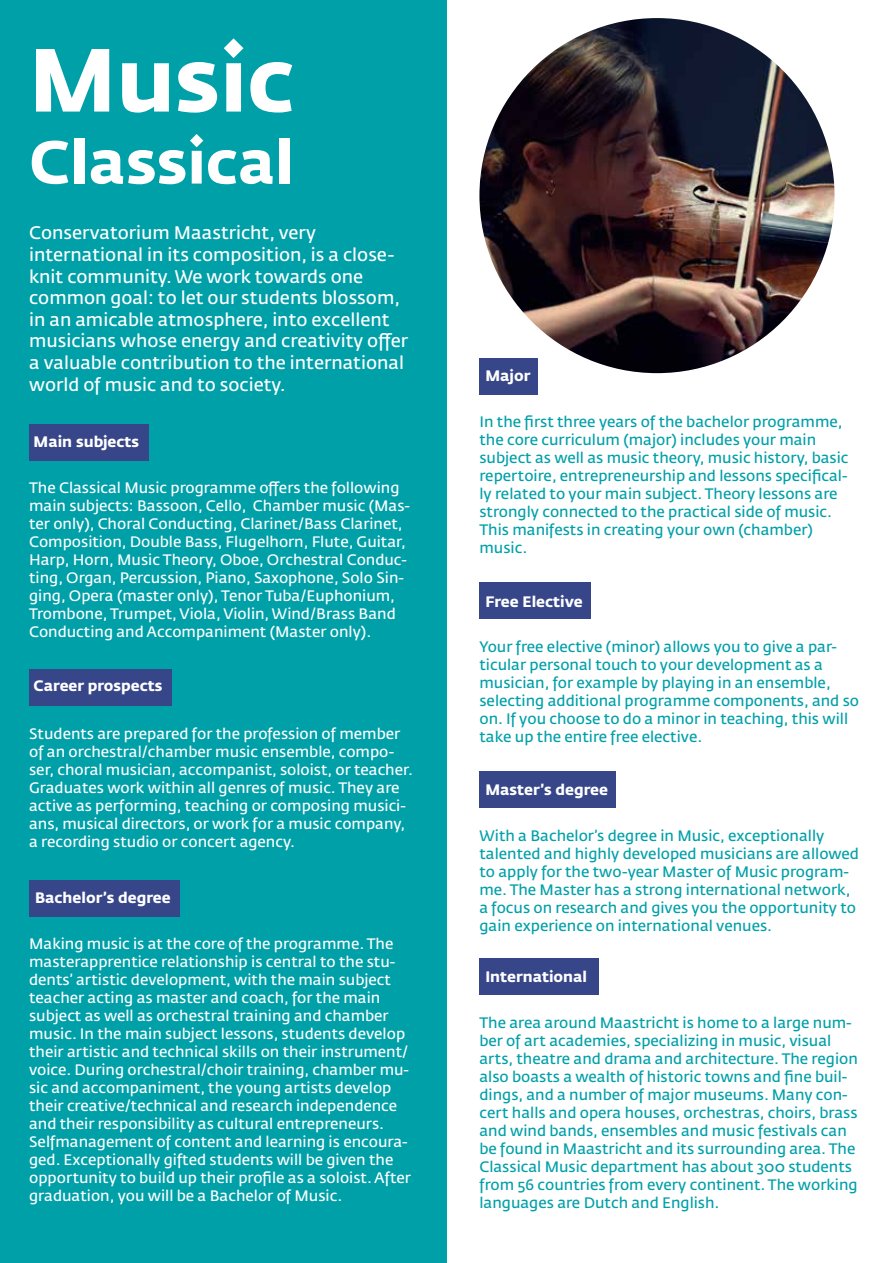
<style>
.page{position:relative;width:893px;height:1263px;background:#fff}
.page>*{position:absolute;margin:0;border:0;box-sizing:border-box;transform-origin:0 0}
.t1{font:700 88.5px "Fedra Sans Std";color:#fff}
.t2{font:700 60px "Fedra Sans Std";color:#fff}
.t3{font:18px/21.6px "Fedra Sans Std";color:#fff}
.t4{font:15px/18px "Fedra Sans Std";color:#fff}
.t5{font:15px/18px "Fedra Sans Std";color:#00a0a9}
.t6{font:700 15px "Fedra Sans Std";color:#fff}
</style>
<div class="page">
<div style="left:479px;top:358px;width:59px;height:36px;background:#374689"></div>
<div style="left:0;top:0;width:446px;height:1263px;background:#00a0a9"></div>
<div style="left:29px;top:424px;width:120px;height:36px;background:#374689"></div>
<div style="left:29px;top:670px;width:142px;height:36px;background:#374689"></div>
<img style="left:479px;top:18px;width:355px;height:355px;border-radius:178px">
<div style="left:29px;top:880px;width:151px;height:36px;background:#374689"></div>
<div style="left:479px;top:583px;width:112px;height:36px;background:#374689"></div>
<div style="left:479px;top:771px;width:137px;height:36px;background:#374689"></div>
<div style="left:479px;top:958px;width:120px;height:37px;background:#374689"></div>
<h1 class="t1" style="left:29px;top:25px;width:267px">Music</h1>
<h2 class="t2" style="left:29px;top:125px;width:266px">Classical</h2>
<p class="t3" style="left:29px;top:222px;width:380px">Conservatorium Maastricht, very international in its composition, is a close&shy;knit community. We work towards one common goal: to let our students blossom, in an amicable atmosphere, into excellent musicians whose energy and creativity offer a valuable contribution to the international world of music and to society.</p>
<p class="t6" style="left:34px;top:432px;width:107px">Main subjects</p>
<p class="t4" style="left:29px;top:479px;width:382px">The Classical Music programme offers the following main subjects: Bassoon, Cello, Chamber music (Mas&shy;ter only), Choral Conducting, Clarinet/Bass Clarinet, Composition, Double Bass, Flugelhorn, Flute, Guitar, Harp, Horn, Music Theory, Oboe, Orchestral Conduc&shy;ting, Organ, Percussion, Piano, Saxophone, Solo Sin&shy;ging, Opera (master only), Tenor Tuba/Euphonium, Trombone, Trumpet, Viola, Violin, Wind/Brass Band Conducting and Accompaniment (Master only).</p>
<p class="t6" style="left:34px;top:676px;width:130px">Career prospects</p>
<p class="t4" style="left:29px;top:725px;width:385px">Students are prepared for the profession of member of an orchestral/chamber music ensemble, compo&shy;ser, choral musician, accompanist, soloist, or teacher.<br>Graduates work within all genres of music. They are active as performing, teaching or composing musici&shy;ans, musical directors, or work for a music company, a recording studio or concert agency.</p>
<p class="t6" style="left:35px;top:889px;width:137px">Bachelor’s degree</p>
<p class="t4" style="left:29px;top:935px;width:383px">Making music is at the core of the programme. The masterapprentice relationship is central to the stu&shy;dents’ artistic development, with the main subject teacher acting as master and coach, for the main subject as well as orchestral training and chamber music. In the main subject lessons, students develop their artistic and technical skills on their instrument/ voice. During orchestral/choir training, chamber mu&shy;sic and accompaniment, the young artists develop their creative/technical and research independence and their responsibility as cultural entrepreneurs.<br>Selfmanagement of content and learning is encoura&shy;ged. Exceptionally gifted students will be given the opportunity to build up their profile as a soloist. After graduation, you will be a Bachelor of Music.</p>
<p class="t6" style="left:485px;top:366px;width:46px">Major</p>
<p class="t5" style="left:479px;top:413px;width:371px">In the first three years of the bachelor programme, the core curriculum (major) includes your main subject as well as music theory, music history, basic repertoire, entrepreneurship and lessons specifical&shy;ly related to your main subject. Theory lessons are strongly connected to the practical side of music.<br>This manifests in creating your own (chamber) music.</p>
<p class="t6" style="left:485px;top:592px;width:99px">Free Elective</p>
<p class="t5" style="left:479px;top:637px;width:381px">Your free elective (minor) allows you to give a par&shy;ticular personal touch to your development as a musician, for example by playing in an ensemble, selecting additional programme components, and so on. If you choose to do a minor in teaching, this will take up the entire free elective.</p>
<p class="t6" style="left:485px;top:780px;width:124px">Master’s degree</p>
<p class="t5" style="left:479px;top:826px;width:381px">With a Bachelor’s degree in Music, exceptionally talented and highly developed musicians are allowed to apply for the two-year Master of Music program&shy;me. The Master has a strong international network, a focus on research and gives you the opportunity to gain experience on international venues.</p>
<p class="t6" style="left:485px;top:967px;width:103px">International</p>
<p class="t5" style="left:479px;top:1013px;width:380px">The area around Maastricht is home to a large num&shy;ber of art academies, specializing in music, visual arts, theatre and drama and architecture. The region also boasts a wealth of historic towns and fine buil&shy;dings, and a number of major museums. Many con&shy;cert halls and opera houses, orchestras, choirs, brass and wind bands, ensembles and music festivals can be found in Maastricht and its surrounding area. The Classical Music department has about 300 students from 56 countries from every continent. The working languages are Dutch and English.</p>
</div>
